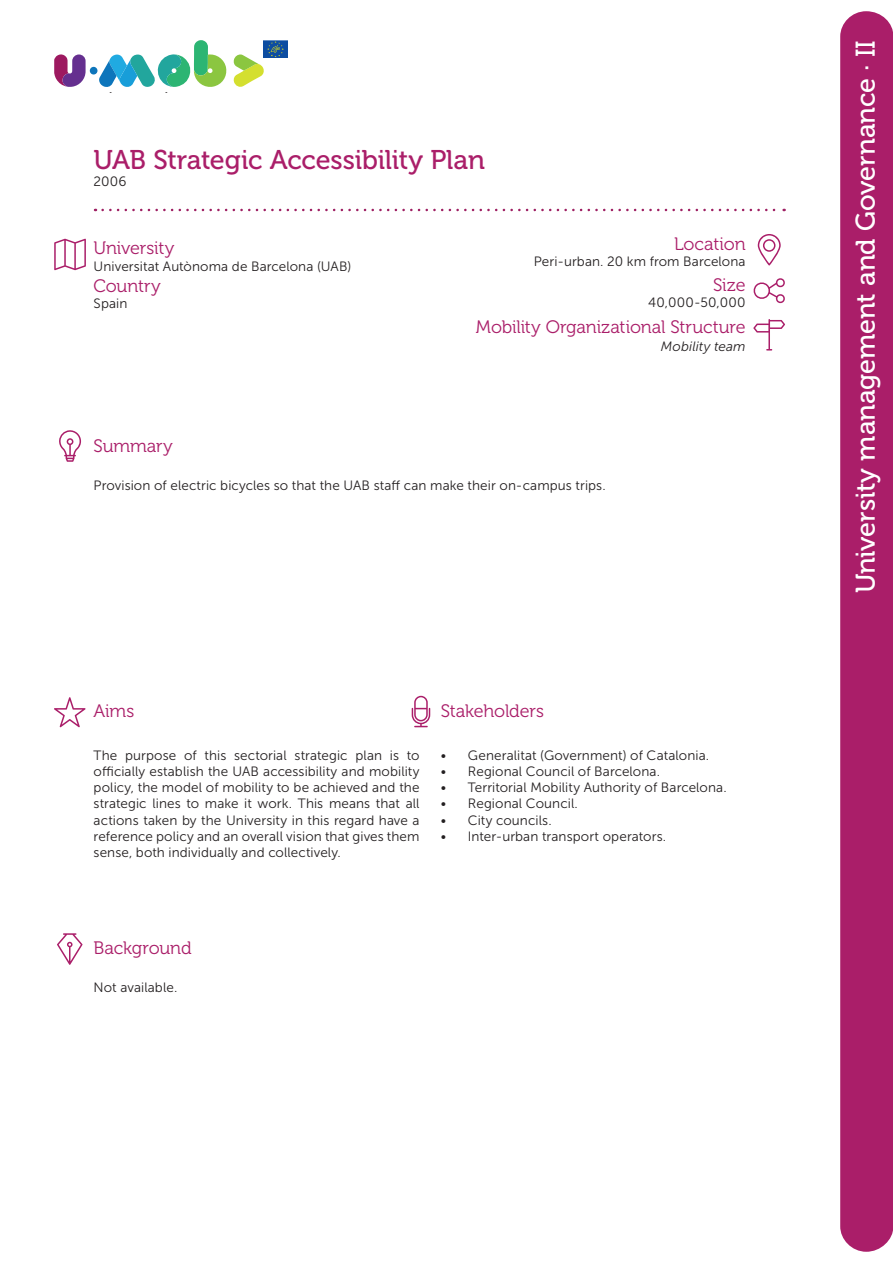
<style>
.page{position:relative;width:893px;height:1263px;background:#fff}
.page>*{position:absolute;margin:0;border:0;box-sizing:border-box;transform-origin:0 0}
.t1{font:27px "Museo 500";letter-spacing:-.005em;color:#fff}
.t2{font:27px "Museo 500";letter-spacing:-.01em;color:#aa1e69}
.t3{font:18px "Museo 300";letter-spacing:-.005em;color:#aa1e69}
.t4{font:13.5px/16.2px "Museo Sans 300";letter-spacing:.005em;color:#231f20;text-align:justify}
.t5{font:italic 13.5px "Museo Sans 300";letter-spacing:.005em;color:#231f20}
</style>
<div class="page">
<div style="left:840px;top:11px;width:53px;height:1241px;background:#aa1e69;border-radius:26px"></div>
<svg style="left:54px;top:54px;width:32px;height:33px"></svg>
<svg style="left:233px;top:54px;width:31px;height:33px"></svg>
<div style="left:90px;top:67px;width:8px;height:8px;background:#0d75bb;border-radius:50%"></div>
<img style="left:263px;top:40px;width:25px;height:18px">
<svg style="left:99px;top:40px;width:128px;height:53px"></svg>
<svg style="left:103px;top:209px;width:682px;height:2px"></svg>
<svg style="left:54px;top:697px;width:32px;height:30px"></svg>
<svg style="left:753px;top:278px;width:32px;height:26px"></svg>
<svg style="left:758px;top:234px;width:23px;height:31px"></svg>
<svg style="left:54px;top:239px;width:32px;height:31px"></svg>
<svg style="left:59px;top:430px;width:22px;height:32px"></svg>
<svg style="left:753px;top:319px;width:32px;height:32px"></svg>
<svg style="left:412px;top:696px;width:18px;height:31px"></svg>
<svg style="left:57px;top:933px;width:26px;height:32px"></svg>
<h1 class="t2" style="left:94px;top:145px;width:393px">UAB Strategic Accessibility Plan</h1>
<p class="t4" style="left:94px;top:173px;width:34px">2006</p>
<h2 class="t3" style="left:94px;top:239px;width:82px">University</h2>
<p class="t4" style="left:94px;top:258px;width:259px">Universitat Autònoma de Barcelona (UAB)</p>
<h2 class="t3" style="left:94px;top:276px;width:69px">Country</h2>
<p class="t4" style="left:94px;top:296px;width:35px">Spain</p>
<h2 class="t3" style="left:94px;top:436px;width:81px">Summary</h2>
<h2 class="t3" style="left:674px;top:234px;width:73px">Location</h2>
<p class="t4" style="left:534px;top:253px;width:213px">Peri-urban. 20 km from Barcelona</p>
<h2 class="t3" style="left:713px;top:275px;width:34px">Size</h2>
<p class="t4" style="left:648px;top:295px;width:99px">40,000-50,000</p>
<h2 class="t3" style="left:476px;top:317px;width:271px">Mobility Organizational Structure</h2>
<p class="t5" style="left:661px;top:339px;width:86px">Mobility team</p>
<p class="t4" style="left:94px;top:477px;width:514px">Provision of electric bicycles so that the UAB staff can make their on-campus trips.</p>
<h2 class="t3" style="left:94px;top:701px;width:42px">Aims</h2>
<h2 class="t3" style="left:441px;top:701px;width:105px">Stakeholders</h2>
<p class="t4" style="left:94px;top:747px;width:328px">The purpose of this sectorial strategic plan is to officially establish the UAB accessibility and mobility policy, the model of mobility to be achieved and the strategic lines to make it work. This means that all actions taken by the University in this regard have a reference policy and an overall vision that gives them sense, both individually and collectively.</p>
<p class="t4" style="left:441px;top:747px;width:270px">• Generalitat (Government) of Catalonia.</p>
<p class="t4" style="left:441px;top:763px;width:221px">• Regional Council of Barcelona.</p>
<p class="t4" style="left:441px;top:779px;width:287px">• Territorial Mobility Authority of Barcelona.</p>
<p class="t4" style="left:441px;top:796px;width:139px">• Regional Council.</p>
<p class="t4" style="left:441px;top:812px;width:112px">• City councils.</p>
<p class="t4" style="left:441px;top:828px;width:227px">• Inter-urban transport operators.</p>
<h2 class="t3" style="left:94px;top:938px;width:100px">Background</h2>
<p class="t4" style="left:94px;top:979px;width:85px">Not available.</p>
<h1 class="t1" style="left:851px;top:593px;width:554px;rotate:-90deg">University management and Governance · II</h1>
</div>
